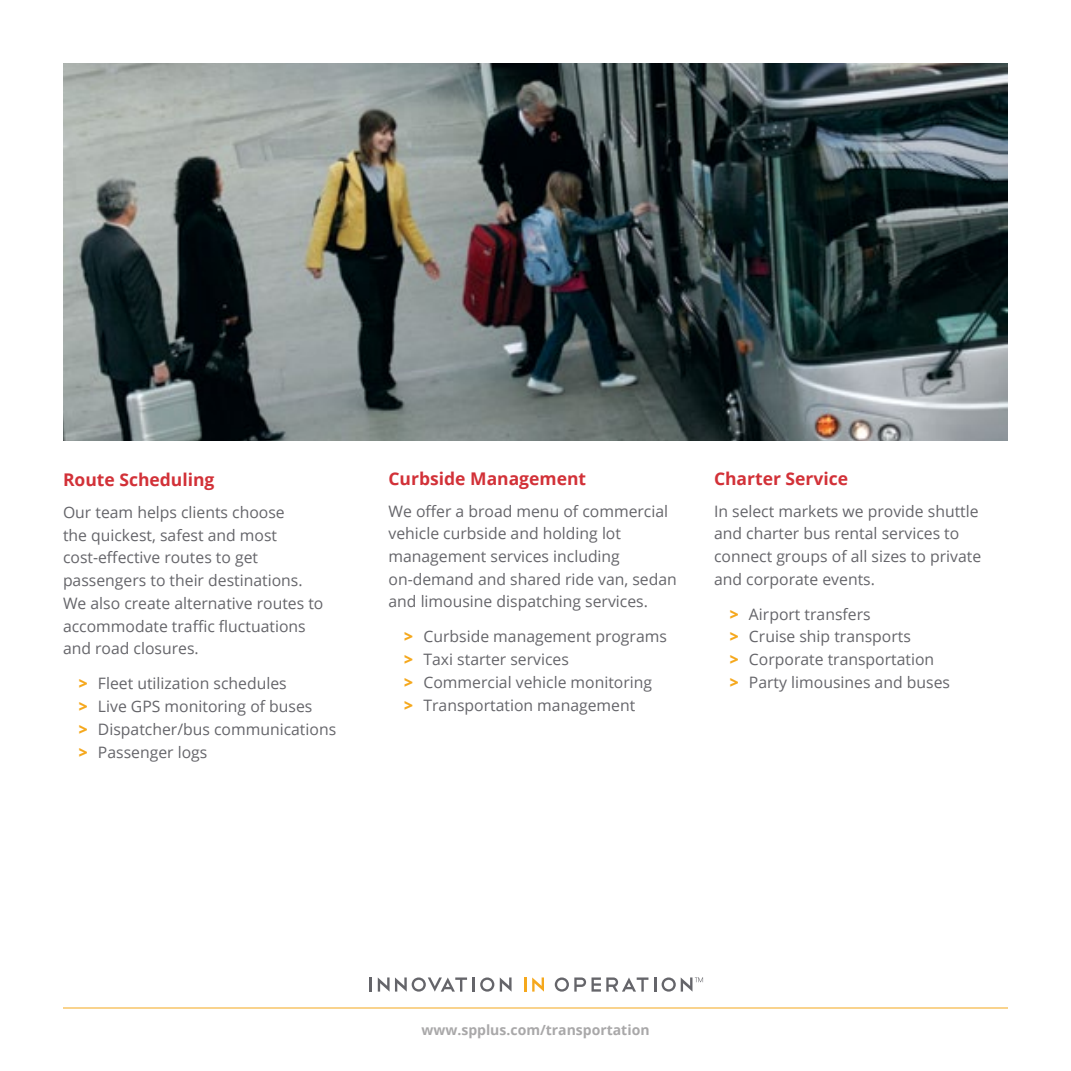
<style>
.page{position:relative;width:1071px;height:1071px;background:#fff}
.page>*{position:absolute;margin:0;border:0;box-sizing:border-box;transform-origin:0 0}
.t1{font:700 17.5px "Open Sans";color:#d23138}
.t2{font:15.75px/22.8px "Open Sans";color:#65656a}
.t3{font:700 14px "Open Sans";color:#a9a8a9}
.s1{font-weight:800;color:#f5a81d}
</style>
<div class="page">
<hr style="left:63px;top:1008px;width:945px;height:1px;background:#f5a81d">
<svg style="left:370px;top:977px;width:2px;height:15px"></svg>
<svg style="left:378px;top:977px;width:89px;height:15px"></svg>
<hr style="left:472px;top:977px;width:3px;height:15px;background:#65656a">
<svg style="left:480px;top:977px;width:14px;height:15px"></svg>
<svg style="left:500px;top:977px;width:12px;height:15px"></svg>
<hr style="left:524px;top:977px;width:3px;height:15px;background:#f5a81d">
<svg style="left:532px;top:977px;width:12px;height:15px"></svg>
<svg style="left:555px;top:977px;width:31px;height:15px"></svg>
<svg style="left:592px;top:977px;width:56px;height:15px"></svg>
<svg style="left:654px;top:977px;width:2px;height:15px"></svg>
<svg style="left:662px;top:977px;width:41px;height:15px"></svg>
<img style="left:64px;top:64px;width:943px;height:376px">
<p class="t1" style="left:63px;top:468px;width:153px">Route Scheduling</p>
<p class="t2" style="left:63px;top:500px;width:262px">Our team helps clients choose<br>the quickest, safest and most cost-effective routes to get passengers to their destinations.<br>We also create alternative routes to accommodate traffic fluctuations and road closures.</p>
<p class="t2" style="left:79px;top:672px;width:259px"><span class="s1">&gt;</span> Fleet utilization schedules<br><span class="s1">&gt;</span> Live GPS monitoring of buses<br><span class="s1">&gt;</span> Dispatcher/bus communications <span class="s1">&gt;</span> Passenger logs</p>
<p class="t1" style="left:388px;top:466px;width:199px">Curbside Management</p>
<p class="t2" style="left:388px;top:499px;width:290px">We offer a broad menu of commercial vehicle curbside and holding lot management services including on-demand and shared ride van, sedan and limousine dispatching services.</p>
<p class="t2" style="left:404px;top:625px;width:264px"><span class="s1">&gt;</span> Curbside management programs <span class="s1">&gt;</span> Taxi starter services<br><span class="s1">&gt;</span> Commercial vehicle monitoring<br><span class="s1">&gt;</span> Transportation management</p>
<p class="t1" style="left:714px;top:466px;width:136px">Charter Service</p>
<p class="t2" style="left:714px;top:499px;width:269px">In select markets we provide shuttle and charter bus rental services to connect groups of all sizes to private and corporate events.</p>
<p class="t2" style="left:730px;top:602px;width:222px"><span class="s1">&gt;</span> Airport transfers<br><span class="s1">&gt;</span> Cruise ship transports<br><span class="s1">&gt;</span> Corporate transportation<br><span class="s1">&gt;</span> Party limousines and buses</p>
<p class="t3" style="left:421px;top:1020px;width:230px">www.spplus.com/transportation</p>
</div>
